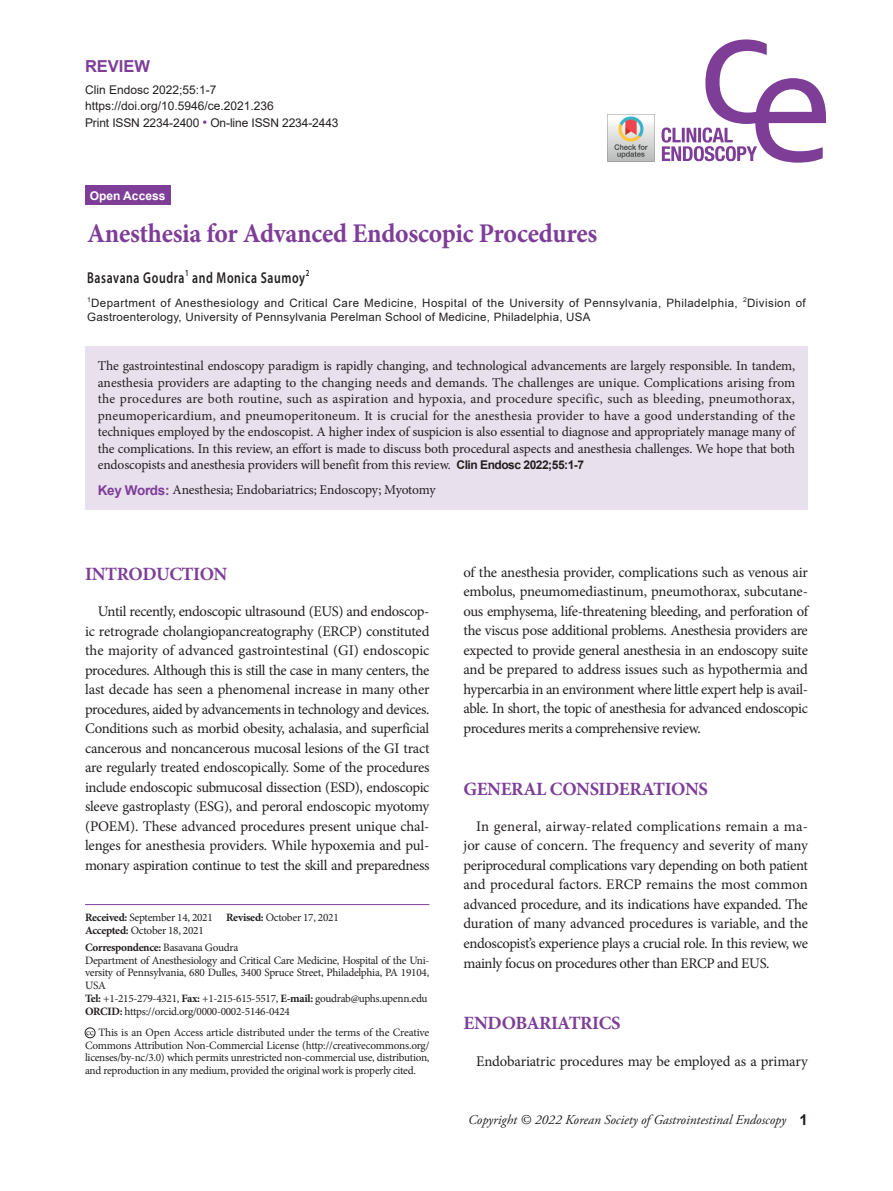
<style>
.page{position:relative;width:893px;height:1191px;background:#fff}
.page>*{position:absolute;margin:0;border:0;box-sizing:border-box;transform-origin:0 0}
.Main_Head{font:700 27px "Minion Pro";letter-spacing:-.01em;color:#7e3e98;scale:.95 1}
.대제목{font:700 18.75px "Minion Pro";letter-spacing:-.02em;color:#7e3e98}
.ORIGINAL_ARTICLE{font:700 16.5px "Arial";color:#7e3e98}
.저자명{font:600 15.75px "Myriad Pro";letter-spacing:.05em;color:#231f20;scale:.75 1}
.본문{font:14.7px/19.5px "Minion Pro";letter-spacing:-.025em;color:#231f20;text-align:justify}
.소개_박스내용{font:13.5px/16.5px "Minion Pro";letter-spacing:-.01em;color:#231f20;text-align:justify}
.t1{font:italic 13.5px "Adobe Garamond Pro";color:#231f20}
.소개_박스내용_Key_words{font:13.5px "Minion Pro";letter-spacing:-.01em;color:#231f20}
.ORIGINAL_ARTICLE-내{font:12px "Arial";color:#231f20}
.Open_Access{font:700 12px "Arial";color:#fff}
.저자명_내용{font:11.55px "Arial";letter-spacing:.035em;color:#231f20}
.본문_밑_저자소개{font:11.25px/12.8px "Minion Pro";letter-spacing:-.025em;color:#231f20}
.본문_밑_저자소개2{font:11.25px/12.8px "Minion Pro";letter-spacing:-.03em;color:#231f20;text-align:justify}
.저자명-2{font:600 9.15px "Myriad Pro";color:#231f20;scale:.75 1}
.저자명_내용-2{font:6.75px "Arial";color:#231f20}
.s1{font-size:13.5px;color:#7e3e98}
.s2{font-family:"Arial";font-weight:700;font-size:12px}
.s3{font-family:"Arial";font-weight:700;color:#7e3e98}
.s4{font-weight:700}
.s5{font-family:"Arial";font-weight:700;font-style:normal;font-size:15px}
</style>
<div class="page">
<svg style="left:661px;top:39px;width:165px;height:124px"></svg>
<div style="left:85px;top:186px;width:85px;height:19px;background:#7e3e98"></div>
<div style="left:85px;top:346px;width:723px;height:163px;background:#e9e0ee"></div>
<div style="left:85px;top:1027px;width:10px;height:10px;border:1px solid #231f20;border-radius:50%"></div>
<svg style="left:86px;top:1031px;width:8px;height:4px"></svg>
<hr style="left:85px;top:904px;width:344px;height:1px;background:#7e3e98">
<img style="left:608px;top:116px;width:46px;height:46px">
<p class="ORIGINAL_ARTICLE" style="left:85px;top:55px;width:67px">REVIEW</p>
<p class="ORIGINAL_ARTICLE-내" style="left:85px;top:82px;width:133px">Clin Endosc 2022;55:1-7</p>
<p class="ORIGINAL_ARTICLE-내" style="left:85px;top:98px;width:190px">https://doi.org/10.5946/ce.2021.236</p>
<p class="ORIGINAL_ARTICLE-내" style="left:85px;top:114px;width:255px">Print ISSN 2234-2400 <span class="s1">•</span> On-line ISSN 2234-2443</p>
<p class="Open_Access" style="left:90px;top:187px;width:77px">Open Access</p>
<p class="Main_Head" style="left:87px;top:214px;width:538px">Anesthesia for Advanced Endoscopic Procedures</p>
<p class="저자명" style="left:87px;top:268px;width:131px">Basavana Goudra</p>
<p class="저자명-2" style="left:185px;top:267px;width:6px">1</p>
<p class="저자명" style="left:192px;top:268px;width:152px">and Monica Saumoy</p>
<p class="저자명-2" style="left:306px;top:267px;width:6px">2</p>
<p class="저자명_내용-2" style="left:87px;top:295px;width:5px">1</p>
<p class="저자명_내용" style="left:91px;top:295px;width:648px">Department of Anesthesiology and Critical Care Medicine, Hospital of the University of Pennsylvania, Philadelphia,</p>
<p class="저자명_내용-2" style="left:743px;top:295px;width:5px">2</p>
<p class="저자명_내용" style="left:747px;top:295px;width:60px">Division of</p>
<p class="저자명_내용" style="left:87px;top:309px;width:505px">Gastroenterology, University of Pennsylvania Perelman School of Medicine, Philadelphia, USA</p>
<p class="소개_박스내용" style="left:98px;top:358px;width:699px">The gastrointestinal endoscopy paradigm is rapidly changing, and technological advancements are largely responsible. In tandem, anesthesia providers are adapting to the changing needs and demands. The challenges are unique. Complications arising from the procedures are both routine, such as aspiration and hypoxia, and procedure specific, such as bleeding, pneumothorax, pneumopericardium, and pneumoperitoneum. It is crucial for the anesthesia provider to have a good understanding of the techniques employed by the endoscopist. A higher index of suspicion is also essential to diagnose and appropriately manage many of the complications. In this review, an effort is made to discuss both procedural aspects and anesthesia challenges. We hope that both endoscopists and anesthesia providers will benefit from this review. <span class="s2">Clin Endosc 2022;55:1-7</span></p>
<p class="소개_박스내용_Key_words" style="left:98px;top:481px;width:339px"><span class="s3">Key Words:</span> Anesthesia; Endobariatrics; Endoscopy; Myotomy</p>
<p class="대제목" style="left:85px;top:561px;width:144px">INTRODUCTION</p>
<p class="본문" style="left:85px;top:602px;width:346px;text-indent:13px">Until recently, endoscopic ultrasound (EUS) and endoscop&shy;ic retrograde cholangiopancreatography (ERCP) constituted the majority of advanced gastrointestinal (GI) endoscopic procedures. Although this is still the case in many centers, the last decade has seen a phenomenal increase in many other procedures, aided by advancements in technology and devices.<br>Conditions such as morbid obesity, achalasia, and superficial cancerous and noncancerous mucosal lesions of the GI tract are regularly treated endoscopically. Some of the procedures include endoscopic submucosal dissection (ESD), endoscopic sleeve gastroplasty (ESG), and peroral endoscopic myotomy (POEM). These advanced procedures present unique chal&shy;lenges for anesthesia providers. While hypoxemia and pul&shy;monary aspiration continue to test the skill and preparedness</p>
<p class="본문_밑_저자소개" style="left:85px;top:911px;width:255px"><span class="s4">Received:</span> September 14, 2021 <span class="s4">Revised:</span> October 17, 2021<br><span class="s4">Accepted:</span> October 18, 2021</p>
<p class="본문_밑_저자소개" style="left:85px;top:941px;width:346px"><span class="s4">Correspondence:</span> Basavana Goudra<br>Department of Anesthesiology and Critical Care Medicine, Hospital of the Uni&shy;versity of Pennsylvania, 680 Dulles, 3400 Spruce Street, Philadelphia, PA 19104, USA<br><span class="s4">Tel:</span> +1-215-279-4321, <span class="s4">Fax:</span> +1-215-615-5517, <span class="s4">E-mail:</span> goudrab@uphs.upenn.edu <span class="s4">ORCID:</span> https://orcid.org/0000-0002-5146-0424</p>
<p class="본문_밑_저자소개2" style="left:85px;top:1026px;width:346px;text-indent:13px">This is an Open Access article distributed under the terms of the Creative Commons Attribution Non-Commercial License (http://creativecommons.org/ licenses/by-nc/3.0) which permits unrestricted non-commercial use, distribution, and reproduction in any medium, provided the original work is properly cited.</p>
<p class="본문" style="left:463px;top:562px;width:346px">of the anesthesia provider, complications such as venous air embolus, pneumomediastinum, pneumothorax, subcutane&shy;ous emphysema, life-threatening bleeding, and perforation of the viscus pose additional problems. Anesthesia providers are expected to provide general anesthesia in an endoscopy suite and be prepared to address issues such as hypothermia and hypercarbia in an environment where little expert help is avail&shy;able. In short, the topic of anesthesia for advanced endoscopic procedures merits a comprehensive review.</p>
<p class="대제목" style="left:463px;top:775px;width:246px">GENERAL CONSIDERATIONS</p>
<p class="본문" style="left:463px;top:816px;width:346px;text-indent:13px">In general, airway-related complications remain a ma&shy;jor cause of concern. The frequency and severity of many periprocedural complications vary depending on both patient and procedural factors. ERCP remains the most common advanced procedure, and its indications have expanded. The duration of many advanced procedures is variable, and the endoscopist’s experience plays a crucial role. In this review, we mainly focus on procedures other than ERCP and EUS.</p>
<p class="대제목" style="left:463px;top:1010px;width:159px">ENDOBARIATRICS</p>
<p class="본문" style="left:476px;top:1051px;width:333px">Endobariatric procedures may be employed as a primary</p>
<p class="t1" style="left:468px;top:1111px;width:341px">Copyright © 2022 Korean Society of Gastrointestinal Endoscopy <span class="s5">1</span></p>
</div>
